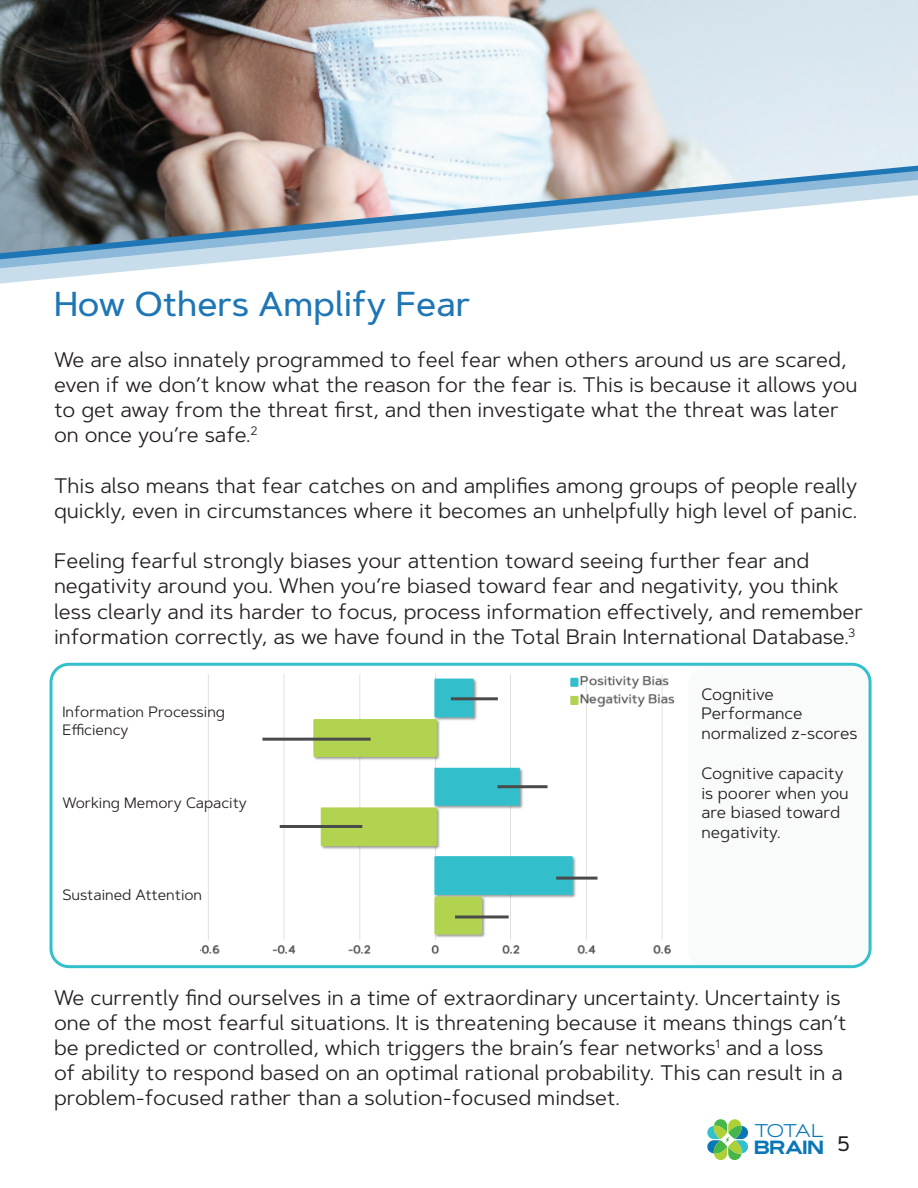
<style>
.page{position:relative;width:918px;height:1188px;background:#fff}
.page>*{position:absolute;margin:0;border:0;box-sizing:border-box;transform-origin:0 0}
.t1{font:500 34.5px "Artegra Sans";color:#1e76b5}
.t2{font:21px/25.2px "Artegra Sans";color:#231f20}
.t3{font:500 21px "Artegra Sans";color:#231f20}
.t4{font:700 19.05px "Artegra Sans Extended";color:#0a76b5}
.t5{font:18.45px "Artegra Sans Extended";letter-spacing:-.075em;color:#0a76b5}
.t6{font:16.5px/19.8px "Artegra Sans";color:#231f20}
.t7{font:15px "Artegra Sans";color:#231f20}
</style>
<div class="page">
<svg style="left:707px;top:1119px;width:41px;height:41px"></svg>
<svg style="left:0;top:259px;width:253px;height:22px;fill:#c7ddec"></svg>
<svg style="left:0;top:253px;width:316px;height:6px;background:#a8cae2"></svg>
<img style="left:0;top:0;width:918px;height:253px">
<img style="left:201px;top:674px;width:474px;height:280px">
<div style="left:688px;top:668px;width:184px;height:300px;background:#f9fafa;border-radius:18px"></div>
<div style="left:50px;top:663px;width:822px;height:305px;border:3px solid #32c0cb;border-radius:18px"></div>
<hr style="left:280px;top:825px;width:82px;height:3px;background:#494a4a">
<hr style="left:262px;top:738px;width:109px;height:3px;background:#494a4a">
<hr style="left:451px;top:697px;width:47px;height:3px;background:#494a4a">
<hr style="left:497px;top:785px;width:51px;height:3px;background:#494a4a">
<hr style="left:556px;top:877px;width:42px;height:3px;background:#494a4a">
<hr style="left:455px;top:915px;width:54px;height:3px;background:#494a4a">
<p class="t1" style="left:54px;top:280px;width:418px">How Others Amplify Fear</p>
<p class="t2" style="left:54px;top:346px;width:805px">We are also innately programmed to feel fear when others around us are scared, even if we don’t know what the reason for the fear is. This is because it allows you to get away from the threat first, and then investigate what the threat was later on once you’re safe.<sup>2</sup></p>
<p class="t2" style="left:54px;top:472px;width:805px">This also means that fear catches on and amplifies among groups of people really quickly, even in circumstances where it becomes an unhelpfully high level of panic.</p>
<p class="t2" style="left:54px;top:548px;width:811px">Feeling fearful strongly biases your attention toward seeing further fear and negativity around you. When you’re biased toward fear and negativity, you think less clearly and its harder to focus, process information effectively, and remember information correctly, as we have found in the Total Brain International Database.<sup>3</sup></p>
<p class="t7" style="left:62px;top:701px;width:164px">Information Processing</p>
<p class="t7" style="left:62px;top:719px;width:68px">Efficiency</p>
<p class="t7" style="left:62px;top:793px;width:186px">Working Memory Capacity</p>
<p class="t7" style="left:62px;top:884px;width:141px">Sustained Attention</p>
<p class="t6" style="left:701px;top:684px;width:157px">Cognitive<br>Performance normalized z-scores</p>
<p class="t6" style="left:701px;top:763px;width:149px">Cognitive capacity is poorer when you are biased toward negativity.</p>
<p class="t2" style="left:54px;top:984px;width:794px">We currently find ourselves in a time of extraordinary uncertainty. Uncertainty is one of the most fearful situations. It is threatening because it means things can’t be predicted or controlled, which triggers the brain’s fear networks<sup>1</sup> and a loss of ability to respond based on an optimal rational probability. This can result in a problem-focused rather than a solution-focused mindset.</p>
<p class="t5" style="left:754px;top:1118px;width:71px">TOTAL</p>
<p class="t4" style="left:754px;top:1133px;width:71px">BRAIN</p>
<p class="t3" style="left:837px;top:1129px;width:14px">5</p>
</div>
